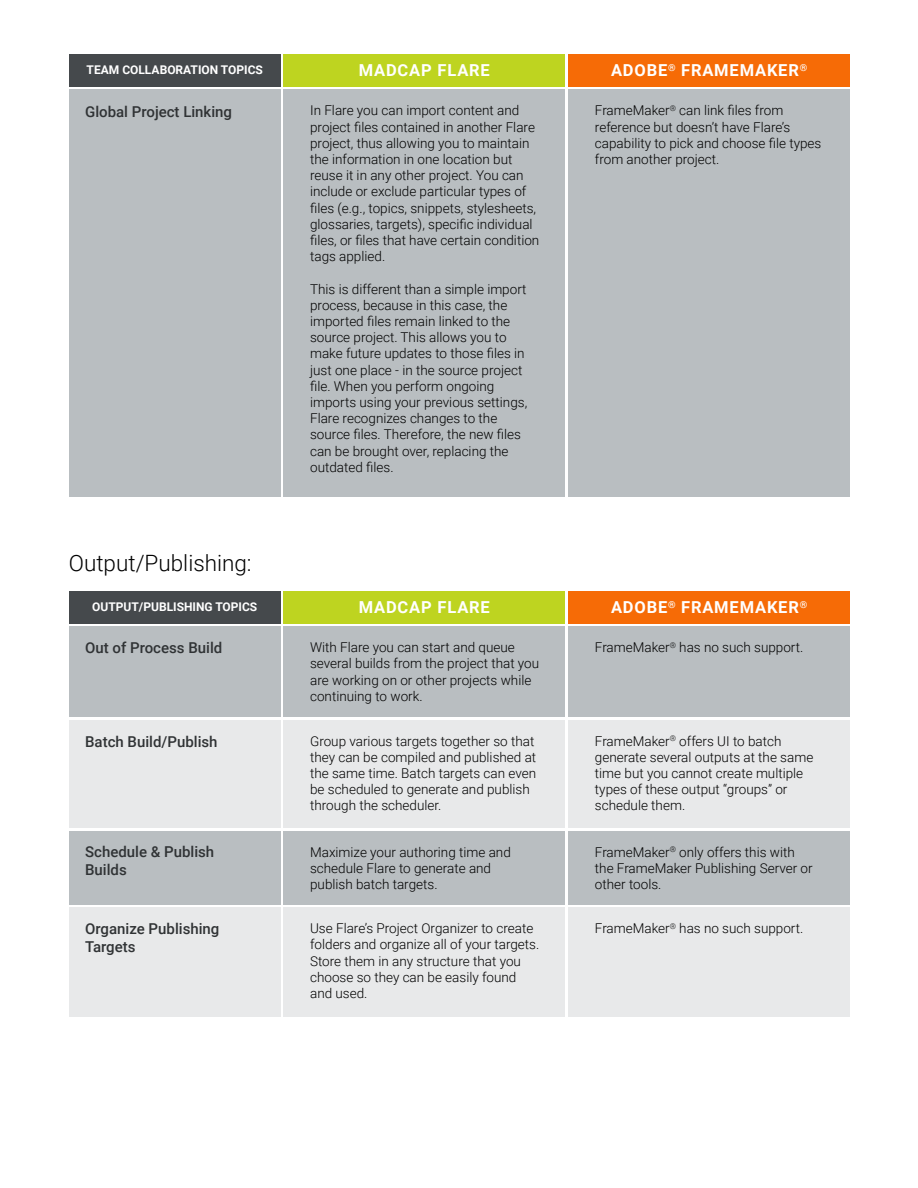
<style>
.page{position:relative;width:918px;height:1188px;background:#fff}
.page>*{position:absolute;margin:0;border:0;box-sizing:border-box;transform-origin:0 0}
.t1{font:300 22.5px "Roboto";color:#000}
.t2{font:700 16.5px "Roboto";letter-spacing:.05em;color:#fff}
.t3{font:500 15px/18px "Roboto";color:#303335}
.t4{font:300 13.5px/16.2px "Roboto";color:#000}
.t5{font:700 12px "Roboto";color:#fff}
</style>
<div class="page">
<div style="left:69px;top:90px;width:211px;height:407px;background:#b9bec1"></div>
<div style="left:283px;top:90px;width:282px;height:407px;background:#b9bec1"></div>
<div style="left:568px;top:90px;width:282px;height:407px;background:#b9bec1"></div>
<div style="left:69px;top:54px;width:211px;height:33px;background:#45494c"></div>
<div style="left:283px;top:54px;width:282px;height:33px;background:#bed420"></div>
<div style="left:568px;top:54px;width:282px;height:33px;background:#f66b06"></div>
<div style="left:69px;top:591px;width:211px;height:33px;background:#45494c"></div>
<div style="left:69px;top:627px;width:211px;height:90px;background:#b9bec1"></div>
<div style="left:69px;top:831px;width:211px;height:73px;background:#b9bec1"></div>
<div style="left:69px;top:720px;width:211px;height:108px;background:#e8e9ea"></div>
<div style="left:283px;top:591px;width:282px;height:33px;background:#bed420"></div>
<div style="left:283px;top:627px;width:282px;height:90px;background:#b9bec1"></div>
<div style="left:283px;top:831px;width:282px;height:73px;background:#b9bec1"></div>
<div style="left:283px;top:720px;width:282px;height:108px;background:#e8e9ea"></div>
<div style="left:568px;top:627px;width:282px;height:90px;background:#b9bec1"></div>
<div style="left:568px;top:831px;width:282px;height:73px;background:#b9bec1"></div>
<div style="left:568px;top:720px;width:282px;height:108px;background:#e8e9ea"></div>
<div style="left:568px;top:591px;width:282px;height:33px;background:#f66b06"></div>
<div style="left:69px;top:908px;width:211px;height:109px;background:#e8e9ea"></div>
<div style="left:283px;top:908px;width:282px;height:109px;background:#e8e9ea"></div>
<div style="left:568px;top:908px;width:282px;height:109px;background:#e8e9ea"></div>
<p class="t5" style="left:87px;top:61px;width:178px">TEAM COLLABORATION TOPICS</p>
<p class="t2" style="left:359px;top:59px;width:133px">MADCAP FLARE</p>
<p class="t2" style="left:611px;top:59px;width:198px">ADOBE<sup>®</sup> FRAMEMAKER<sup>®</sup></p>
<p class="t3" style="left:85px;top:102px;width:148px">Global Project Linking</p>
<p class="t4" style="left:310px;top:102px;width:231px">In Flare you can import content and project files contained in another Flare project, thus allowing you to maintain the information in one location but reuse it in any other project. You can include or exclude particular types of files (e.g., topics, snippets, stylesheets, glossaries, targets), specific individual files, or files that have certain condition tags applied.</p>
<p class="t4" style="left:310px;top:280px;width:219px">This is different than a simple import process, because in this case, the imported files remain linked to the source project. This allows you to make future updates to those files in just one place - in the source project file. When you perform ongoing imports using your previous settings, Flare recognizes changes to the source files. Therefore, the new files can be brought over, replacing the outdated files.</p>
<h1 class="t1" style="left:69px;top:547px;width:184px">Output/Publishing:</h1>
<p class="t4" style="left:595px;top:102px;width:228px">FrameMaker<sup>®</sup> can link files from reference but doesn’t have Flare’s capability to pick and choose file types from another project.</p>
<p class="t5" style="left:92px;top:598px;width:167px">OUTPUT/PUBLISHING TOPICS</p>
<p class="t2" style="left:611px;top:596px;width:198px">ADOBE<sup>®</sup> FRAMEMAKER<sup>®</sup></p>
<p class="t2" style="left:359px;top:596px;width:133px">MADCAP FLARE</p>
<p class="t3" style="left:85px;top:639px;width:139px">Out of Process Build</p>
<p class="t4" style="left:310px;top:639px;width:231px">With Flare you can start and queue several builds from the project that you are working on or other projects while continuing to work.</p>
<p class="t4" style="left:595px;top:639px;width:210px">FrameMaker<sup>®</sup> has no such support.</p>
<p class="t3" style="left:85px;top:732px;width:134px">Batch Build/Publish</p>
<p class="t4" style="left:310px;top:732px;width:228px">Group various targets together so that they can be compiled and published at the same time. Batch targets can even be scheduled to generate and publish through the scheduler.</p>
<p class="t4" style="left:595px;top:732px;width:220px">FrameMaker<sup>®</sup> offers UI to batch generate several outputs at the same time but you cannot create multiple types of these output “groups” or schedule them.</p>
<p class="t3" style="left:85px;top:842px;width:131px">Schedule &amp; Publish<br>Builds</p>
<p class="t4" style="left:310px;top:843px;width:202px">Maximize your authoring time and schedule Flare to generate and publish batch targets.</p>
<p class="t4" style="left:595px;top:843px;width:219px">FrameMaker<sup>®</sup> only offers this with the FrameMaker Publishing Server or other tools.</p>
<p class="t3" style="left:85px;top:919px;width:136px">Organize Publishing<br>Targets</p>
<p class="t4" style="left:310px;top:920px;width:231px">Use Flare’s Project Organizer to create folders and organize all of your targets.<br>Store them in any structure that you choose so they can be easily found and used.</p>
<p class="t4" style="left:595px;top:920px;width:210px">FrameMaker<sup>®</sup> has no such support.</p>
</div>
